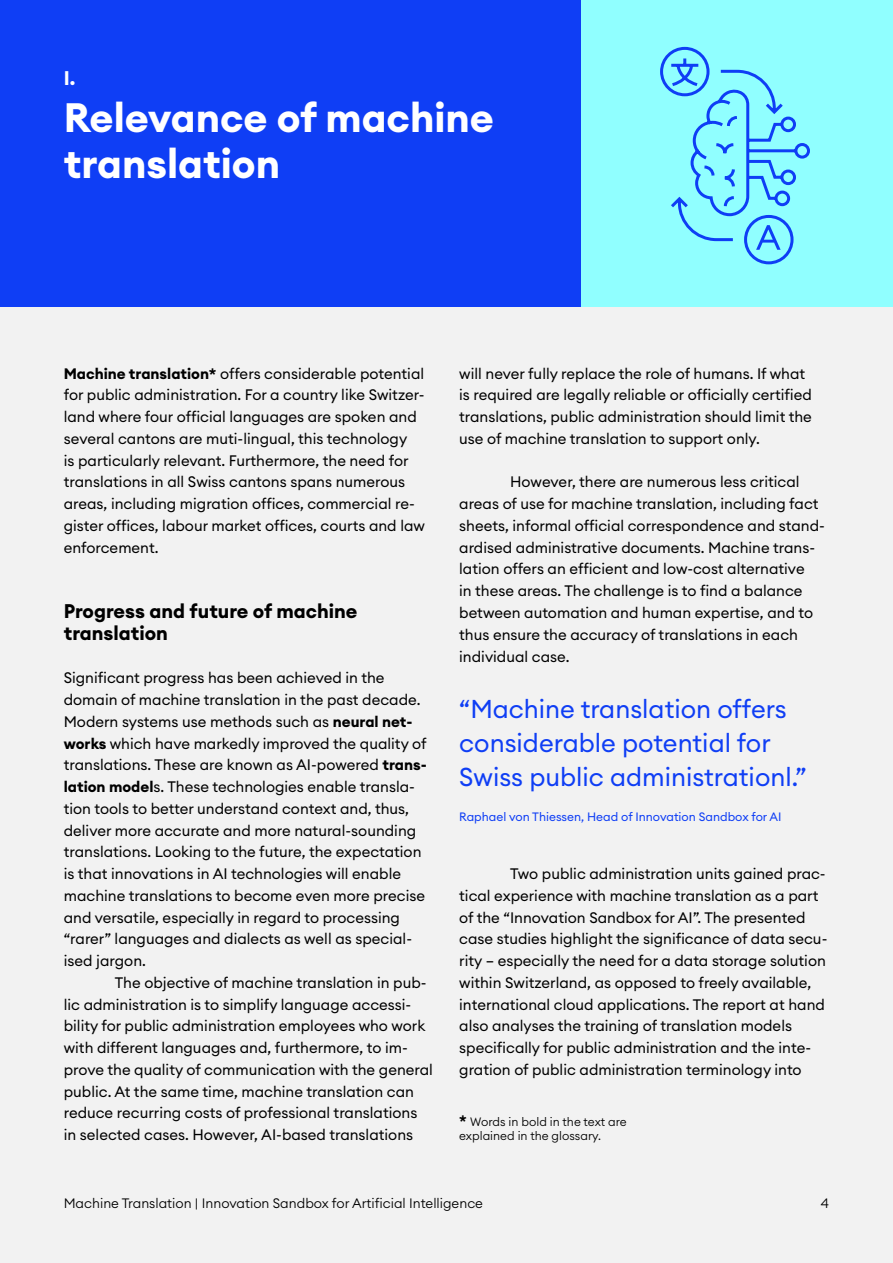
<style>
.page{position:relative;width:893px;height:1263px;background:#fff}
.page>*{position:absolute;margin:0;border:0;box-sizing:border-box;transform-origin:0 0}
.t1{font:700 40.5px/46.5px "Euclid Circular A";color:#fff}
.t2{font:25.5px/34.2px "Euclid Circular A";color:#0f3ef5}
.t3{font:700 19.5px/21.8px "Euclid Circular A";color:#000}
.t4{font:700 19.5px "Euclid Circular A";color:#fff}
.t5{font:15px/21.8px "Euclid Circular A";color:#000}
.t6{font:300 13.5px "Euclid Circular A";color:#000}
.t7{font:12px "Euclid Circular A";color:#0f3ef5}
.t8{font:300 12px/14.4px "Euclid Circular A";color:#000}
.s1{font-weight:700}
.s2{font-weight:700;font-size:15px}
</style>
<div class="page">
<div style="left:0;top:307px;width:893px;height:956px;background:#f2f2f2"></div>
<div style="left:580px;top:0;width:313px;height:307px;background:#90ffff"></div>
<div style="left:0;top:0;width:580px;height:307px;background:#0f3ef5"></div>
<svg style="left:660px;top:46px;width:150px;height:219px"></svg>
<h3 class="t4" style="left:64px;top:66px;width:13px">I.</h3>
<h1 class="t1" style="left:64px;top:94px;width:432px">Relevance of machine translation</h1>
<p class="t5" style="left:64px;top:362px;width:363px"><span class="s1">Machine translation*</span> offers considerable potential for public administration. For a country like Switzer&shy;land where four official languages are spoken and several cantons are muti-lingual, this technology<br>is particularly relevant. Furthermore, the need for translations in all Swiss cantons spans numerous areas, including migration offices, commercial re&shy;gister offices, labour market offices, courts and law enforcement.</p>
<h3 class="t3" style="left:64px;top:600px;width:295px">Progress and future of machine translation</h3>
<p class="t5" style="left:64px;top:667px;width:365px">Significant progress has been achieved in the domain of machine translation in the past decade.<br>Modern systems use methods such as <span class="s1">neural net&shy;works</span> which have markedly improved the quality of translations. These are known as AI-powered <span class="s1">trans&shy;lation model</span>s. These technologies enable transla&shy;tion tools to better understand context and, thus, deliver more accurate and more natural-sounding translations. Looking to the future, the expectation is that innovations in AI technologies will enable machine translations to become even more precise and versatile, especially in regard to processing “rarer” languages and dialects as well as special&shy;ised jargon.</p>
<p class="t5" style="left:64px;top:971px;width:371px;text-indent:51px">The objective of machine translation in pub&shy;lic administration is to simplify language accessi&shy;bility for public administration employees who work with different languages and, furthermore, to im&shy;prove the quality of communication with the general public. At the same time, machine translation can reduce recurring costs of professional translations in selected cases. However, AI-based translations</p>
<p class="t5" style="left:459px;top:362px;width:354px">will never fully replace the role of humans. If what is required are legally reliable or officially certified translations, public administration should limit the use of machine translation to support only.</p>
<p class="t5" style="left:459px;top:471px;width:367px;text-indent:51px">However, there are numerous less critical areas of use for machine translation, including fact sheets, informal official correspondence and stand&shy;ardised administrative documents. Machine trans&shy;lation offers an efficient and low-cost alternative<br>in these areas. The challenge is to find a balance between automation and human expertise, and to thus ensure the accuracy of translations in each individual case.</p>
<h2 class="t2" style="left:459px;top:692px;width:349px">“Machine translation offers considerable potential for<br>Swiss public administrationl.”</h2>
<p class="t7" style="left:459px;top:809px;width:324px">Raphael von Thiessen, Head of Innovation Sandbox for AI</p>
<p class="t5" style="left:459px;top:863px;width:370px;text-indent:51px">Two public administration units gained prac&shy;tical experience with machine translation as a part of the “Innovation Sandbox for AI”. The presented case studies highlight the significance of data secu&shy;rity – especially the need for a data storage solution within Switzerland, as opposed to freely available, international cloud applications. The report at hand also analyses the training of translation models specifically for public administration and the inte&shy;gration of public administration terminology into</p>
<p class="t8" style="left:459px;top:1114px;width:169px"><span class="s2">*</span> Words in bold in the text are explained in the glossary.</p>
<p class="t6" style="left:64px;top:1194px;width:421px">Machine Translation | Innovation Sandbox for Artificial Intelligence</p>
<p class="t6" style="left:821px;top:1194px;width:10px">4</p>
</div>
